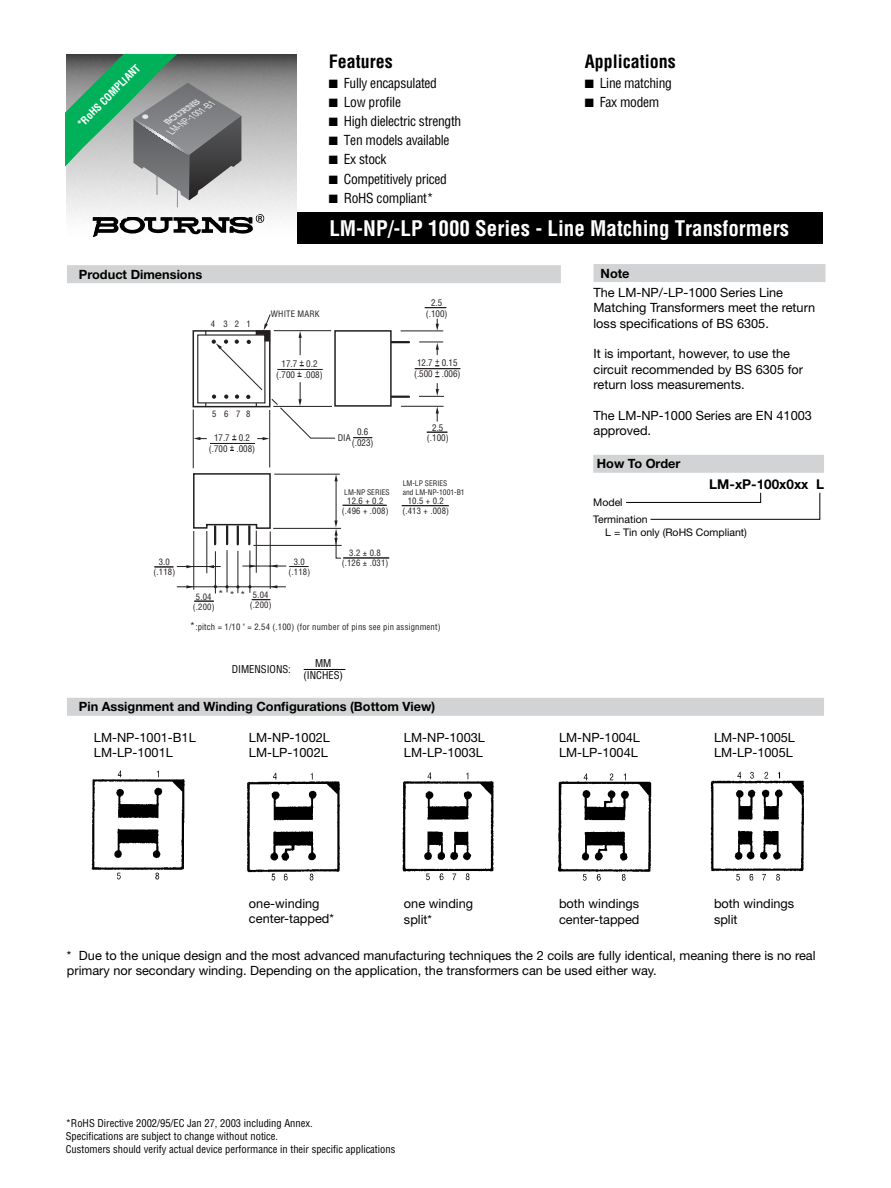
<style>
.page{position:relative;width:891px;height:1188px;background:#fff}
.page>*{position:absolute;margin:0;border:0;box-sizing:border-box;transform-origin:0 0}
.t1{font:700 condensed 21px "Helvetica";color:#fff}
.t2{font:700 condensed 18px "Helvetica";color:#000}
.t3{font:condensed 13.5px "Helvetica";letter-spacing:-.02em;color:#000}
.t4{font:700 13.5px "Helvetica Neue";color:#000}
.t5{font:12.75px/15.3px "Helvetica Neue";color:#000}
.t6{font:700 12.75px "Helvetica Neue";color:#000}
.t7{font:condensed 10.8px "Helvetica";color:#231f20}
.t8{font:condensed 10.5px/12.8px "Helvetica";color:#000}
.t9{font:10.5px/17.1px "Helvetica Neue";color:#000}
.t10{font:700 condensed 10.5px "Helvetica";color:#fff}
.t11{font:italic 9.6px "Helvetica";color:#e6e7e8;scale:.78 1}
.t12{font:condensed 9px/10.8px "Helvetica";color:#231f20;text-align:center}
.t13{font:condensed 8.7px/10.4px "Helvetica";letter-spacing:.02em;color:#231f20;text-align:center}
.t14{font:condensed 7.5px/9px "Helvetica";color:#231f20}
.s1{font-size:10.8px}
</style>
<div class="page">
<div style="left:287px;top:212px;width:536px;height:32px;background:#000"></div>
<img style="left:66px;top:55px;width:230px;height:189px">
<svg style="left:93px;top:214px;width:171px;height:24px"></svg>
<div style="left:593px;top:264px;width:233px;height:18px;background:#d1d3d4"></div>
<div style="left:593px;top:455px;width:231px;height:18px;background:#d1d3d4"></div>
<svg style="left:626px;top:492px;width:195px;height:28px"></svg>
<hr style="left:304px;top:669px;width:41px;height:1px;background:#000">
<div style="left:67px;top:265px;width:494px;height:18px;background:#d1d3d4"></div>
<svg style="left:66px;top:55px;width:175px;height:152px;background:#7f9d8f"></svg>
<div style="left:334px;top:330px;width:58px;height:77px;border:2px solid #231f20"></div>
<svg style="left:391px;top:341px;width:19px;height:3px"></svg>
<svg style="left:391px;top:396px;width:19px;height:2px"></svg>
<hr style="left:401px;top:331px;width:42px;height:1px;background:#231f20">
<hr style="left:401px;top:406px;width:43px;height:1px;background:#231f20">
<svg style="left:436px;top:319px;width:3px;height:12px"></svg>
<svg style="left:419px;top:383px;width:25px;height:14px"></svg>
<svg style="left:419px;top:342px;width:24px;height:13px"></svg>
<svg style="left:436px;top:407px;width:3px;height:15px"></svg>
<hr style="left:269px;top:410px;width:1px;height:58px;background:#231f20">
<hr style="left:193px;top:410px;width:1px;height:58px;background:#231f20">
<hr style="left:253px;top:545px;width:89px;height:1px;background:#231f20">
<svg style="left:193px;top:473px;width:148px;height:86px"></svg>
<hr style="left:270px;top:531px;width:1px;height:58px;background:#231f20">
<hr style="left:194px;top:531px;width:1px;height:59px;background:#231f20">
<hr style="left:242px;top:566px;width:44px;height:1px;background:#231f20">
<svg style="left:249px;top:565px;width:7px;height:3px"></svg>
<svg style="left:271px;top:565px;width:7px;height:3px"></svg>
<hr style="left:256px;top:531px;width:1px;height:42px;background:#231f20">
<hr style="left:177px;top:566px;width:44px;height:1px;background:#231f20">
<hr style="left:207px;top:531px;width:1px;height:42px;background:#231f20">
<hr style="left:177px;top:587px;width:109px;height:1px;background:#231f20">
<svg style="left:186px;top:585px;width:7px;height:3px"></svg>
<hr style="left:215px;top:551px;width:1px;height:43px;background:#231f20">
<hr style="left:227px;top:550px;width:1px;height:42px;background:#231f20">
<hr style="left:238px;top:551px;width:1px;height:42px;background:#231f20">
<hr style="left:250px;top:551px;width:1px;height:42px;background:#231f20">
<hr style="left:210px;top:443px;width:45px;height:1px;background:#231f20">
<svg style="left:194px;top:314px;width:141px;height:126px"></svg>
<svg style="left:154px;top:567px;width:19px;height:1px"></svg>
<svg style="left:194px;top:601px;width:20px;height:1px"></svg>
<svg style="left:252px;top:599px;width:18px;height:1px"></svg>
<svg style="left:289px;top:566px;width:19px;height:1px"></svg>
<hr style="left:343px;top:558px;width:46px;height:1px;background:#231f20">
<hr style="left:343px;top:505px;width:44px;height:1px;background:#231f20">
<hr style="left:402px;top:505px;width:47px;height:1px;background:#231f20">
<svg style="left:427px;top:432px;width:20px;height:1px"></svg>
<svg style="left:353px;top:437px;width:19px;height:1px"></svg>
<hr style="left:415px;top:368px;width:45px;height:1px;background:#231f20">
<svg style="left:425px;top:307px;width:21px;height:1px"></svg>
<div style="left:67px;top:698px;width:757px;height:18px;background:#d1d3d4"></div>
<img style="left:91px;top:771px;width:94px;height:109px">
<img style="left:247px;top:772px;width:93px;height:109px">
<img style="left:402px;top:772px;width:92px;height:109px">
<img style="left:558px;top:773px;width:94px;height:108px">
<img style="left:710px;top:772px;width:94px;height:109px">
<p class="t10" style="left:76px;top:123px;width:85px;rotate:-45deg">*RoHS COMPLIANT</p>
<p class="t11" style="left:168px;top:129px;width:71px;rotate:-35deg">LM-NP-1001-B1</p>
<p class="t6" style="left:79px;top:270px;width:125px">Product Dimensions</p>
<p class="t13" style="left:211px;top:319px;width:41px">4 321</p>
<p class="t13" style="left:212px;top:410px;width:40px">5678</p>
<p class="t12" style="left:209px;top:433px;width:48px">17.7 + 0.2 (.700 + .008)</p>
<h2 class="t2" style="left:329px;top:55px;width:65px">Features</h2>
<p class="t3" style="left:329px;top:78px;width:110px">■ Fully encapsulated</p>
<p class="t3" style="left:329px;top:97px;width:74px">■ Low profile</p>
<p class="t3" style="left:329px;top:116px;width:134px">■ High dielectric strength</p>
<p class="t3" style="left:329px;top:135px;width:122px">■ Ten models available</p>
<p class="t3" style="left:329px;top:154px;width:59px">■ Ex stock</p>
<p class="t3" style="left:329px;top:174px;width:120px">■ Competitively priced</p>
<p class="t3" style="left:329px;top:193px;width:106px">■ RoHS compliant*</p>
<h2 class="t2" style="left:585px;top:55px;width:93px">Applications</h2>
<p class="t3" style="left:585px;top:78px;width:89px">■ Line matching</p>
<p class="t3" style="left:585px;top:97px;width:76px">■ Fax modem</p>
<h1 class="t1" style="left:329px;top:220px;width:461px">LM-NP/-LP 1000 Series - Line Matching Transformers</h1>
<p class="t13" style="left:271px;top:309px;width:50px">WHITE MARK</p>
<p class="t12" style="left:276px;top:359px;width:48px">17.7 + 0.2 (.700 + .008)</p>
<p class="t12" style="left:426px;top:298px;width:23px">2.5 (.100)</p>
<p class="t12" style="left:414px;top:359px;width:48px">12.7 + 0.15 (.500 + .006)</p>
<p class="t12" style="left:338px;top:433px;width:15px">DIA</p>
<p class="t12" style="left:352px;top:428px;width:23px">0.6 (.023)</p>
<p class="t12" style="left:427px;top:423px;width:23px">2.5 (.100)</p>
<p class="t14" style="left:344px;top:488px;width:47px">LM-NP SERIES</p>
<p class="t14" style="left:403px;top:479px;width:63px">LM-LP SERIES<br>and LM-NP-1001-B1</p>
<p class="t6" style="left:601px;top:268px;width:31px">Note</p>
<p class="t5" style="left:593px;top:286px;width:223px">The LM-NP/-LP-1000 Series Line<br>Matching Transformers meet the return loss specifications of BS 6305.</p>
<p class="t5" style="left:593px;top:347px;width:211px">It is important, however, to use the circuit recommended by BS 6305 for return loss measurements.</p>
<p class="t5" style="left:593px;top:409px;width:220px">The LM-NP-1000 Series are EN 41003 approved.</p>
<p class="t6" style="left:597px;top:459px;width:85px">How To Order</p>
<p class="t4" style="left:709px;top:479px;width:116px">LM-xP-100x0xx L</p>
<p class="t13" style="left:154px;top:557px;width:23px">3.0 (.118)</p>
<p class="t13" style="left:289px;top:557px;width:23px">3.0 (.118)</p>
<p class="t13" style="left:193px;top:592px;width:23px">5.04 (.200)</p>
<p class="t7" style="left:218px;top:591px;width:29px">***</p>
<p class="t13" style="left:250px;top:590px;width:23px">5.04 (.200)</p>
<p class="t13" style="left:342px;top:496px;width:48px">12.6 + 0.2 (.496 + .008)</p>
<p class="t13" style="left:402px;top:496px;width:48px">10.5 + 0.2 (.413 + .008)</p>
<p class="t13" style="left:342px;top:548px;width:48px">3.2 ± 0.8 (.126 ± .031)</p>
<p class="t13" style="left:190px;top:622px;width:252px"><span class="s1">*</span>:pitch = 1/10 " = 2.54 (.100) (for number of pins see pin assignment)</p>
<p class="t8" style="left:232px;top:663px;width:61px">DIMENSIONS:</p>
<p class="t8" style="left:303px;top:657px;width:41px;text-align:center">MM (INCHES)</p>
<p class="t9" style="left:593px;top:495px;width:56px">Model<br>Termination</p>
<p class="t9" style="left:605px;top:524px;width:143px">L = Tin only (RoHS Compliant)</p>
<p class="t6" style="left:79px;top:702px;width:358px">Pin Assignment and Winding Configurations (Bottom View)</p>
<p class="t5" style="left:94px;top:731px;width:103px">LM-NP-1001-B1L<br>LM-LP-1001L</p>
<p class="t5" style="left:249px;top:731px;width:83px">LM-NP-1002L<br>LM-LP-1002L</p>
<p class="t5" style="left:404px;top:731px;width:83px">LM-NP-1003L<br>LM-LP-1003L</p>
<p class="t5" style="left:559px;top:731px;width:83px">LM-NP-1004L<br>LM-LP-1004L</p>
<p class="t5" style="left:714px;top:731px;width:83px">LM-NP-1005L<br>LM-LP-1005L</p>
<p class="t5" style="left:249px;top:898px;width:87px">one-winding center-tapped*</p>
<p class="t5" style="left:404px;top:897px;width:71px">one winding split*</p>
<p class="t5" style="left:559px;top:897px;width:82px">both windings center-tapped</p>
<p class="t5" style="left:714px;top:897px;width:82px">both windings split</p>
<p class="t5" style="left:67px;top:949px;width:750px">* Due to the unique design and the most advanced manufacturing techniques the 2 coils are fully identical, meaning there is no real primary nor secondary winding. Depending on the application, the transformers can be used either way.</p>
<p class="t8" style="left:66px;top:1118px;width:331px">*RoHS Directive 2002/95/EC Jan 27, 2003 including Annex.<br>Specifications are subject to change without notice.<br>Customers should verify actual device performance in their specific applications</p>
</div>
